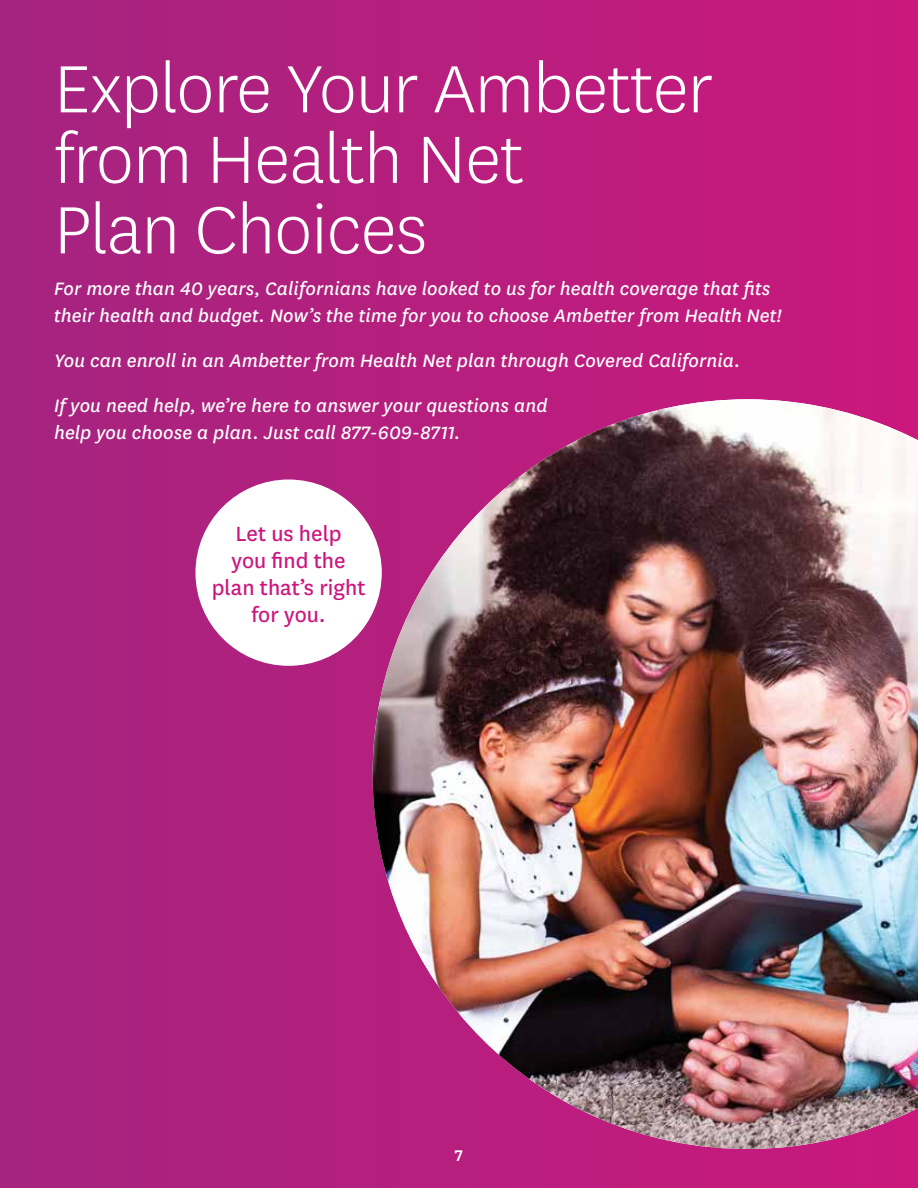
<style>
.page{position:relative;width:918px;height:1188px;background:#fff}
.page>*{position:absolute;margin:0;border:0;box-sizing:border-box;transform-origin:0 0}
.t1{font:300 78px/70.5px "Centene Sans";letter-spacing:-.01em;color:#fff}
.t2{font:24px/27px "Centene Sans";color:#cb177d;text-align:center}
.t3{font:italic 21px/27px "Centene Sans";letter-spacing:.005em;color:#fff}
.t4{font:500 18px "Centene Sans";color:#fff}
</style>
<div class="page">
<div style="left:0;top:0;width:918px;height:1188px;background:linear-gradient(to right,#a4247f,#ca187d)"></div>
<img style="left:373px;top:399px;width:545px;height:750px">
<div style="left:195px;top:480px;width:187px;height:186px;background:#fff;border-radius:50%"></div>
<h2 class="t1" style="left:54px;top:51px;width:661px">Explore Your Ambetter from Health Net<br>Plan Choices</h2>
<p class="t3" style="left:54px;top:275px;width:729px">For more than 40 years, Californians have looked to us for health coverage that fits their health and budget. Now’s the time for you to choose Ambetter from Health Net!</p>
<p class="t3" style="left:54px;top:347px;width:688px">You can enroll in an Ambetter from Health Net plan through Covered California.</p>
<p class="t3" style="left:54px;top:392px;width:495px">If you need help, we’re here to answer your questions and help you choose a plan. Just call 877-609-8711.</p>
<p class="t2" style="left:212px;top:519px;width:155px">Let us help<br>you find the plan that’s right for you.</p>
<p class="t4" style="left:455px;top:1143px;width:10px">7</p>
</div>
